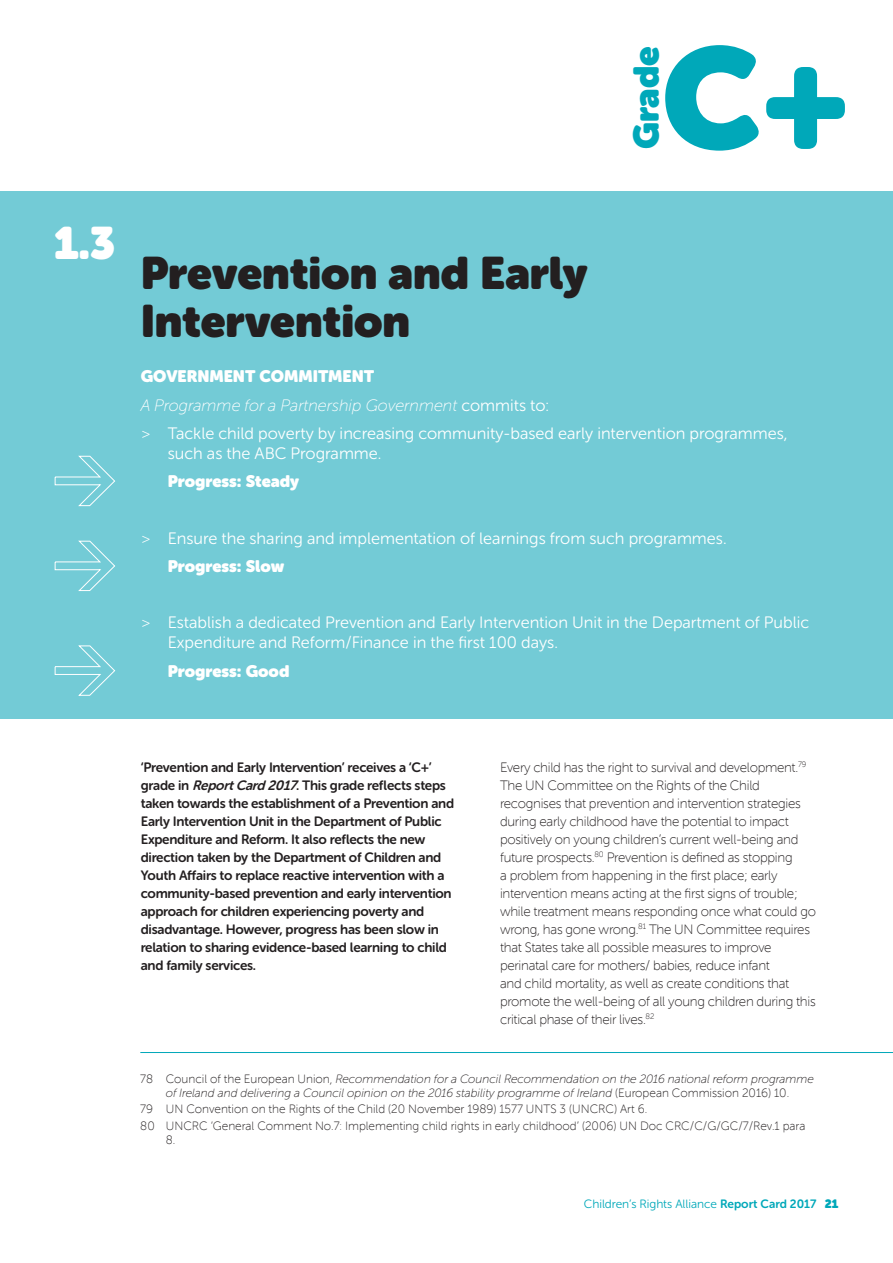
<style>
.page{position:relative;width:893px;height:1263px;background:#fff}
.page>*{position:absolute;margin:0;border:0;box-sizing:border-box;transform-origin:0 0}
.t1{font:142.05px "Museo Sans Rounded";color:#00a8b9}
.t2{font:45px/48px "Museo Sans Rounded";color:#231f20}
.t3{font:45px "Museo Sans Rounded";color:#fff}
.t4{font:35.4px "Museo Sans Rounded";letter-spacing:-.005em;color:#00a8b9}
.t5{font:16.5px/19.8px "Museo Sans Rounded 300";color:#fff}
.t6{font:16.5px "Museo Sans Rounded";color:#fff}
.t7{font:italic 16.5px "Museo Sans Rounded 100";color:#fff}
.t8{font:13.5px/18px "Museo Sans Rounded 100";letter-spacing:-.02em;color:#231f20}
.t9{font:13.5px/18px "Museo Sans Rounded 700";letter-spacing:-.02em;color:#231f20}
.t10{font:italic 12px/14.2px "Museo Sans Rounded 100";color:#231f20;text-align:center}
.t11{font:12px/16.4px "Museo Sans Rounded 100";color:#231f20}
.t12{font:12px "Museo Sans Rounded 300";color:#00a8b9}
.s1{font-family:"Museo Sans Rounded 300";font-style:normal}
.s2{font-family:"Museo Sans Rounded 100"}
.s3{font-style:italic}
.s4{font-style:normal}
.s5{font-family:"Museo Sans Rounded 700"}
.s6{font-family:"Museo Sans Rounded"}
</style>
<div class="page">
<div style="left:0;top:191px;width:893px;height:528px;background:#73cbd6"></div>
<svg style="left:54px;top:455px;width:61px;height:51px"></svg>
<svg style="left:54px;top:540px;width:61px;height:51px"></svg>
<svg style="left:54px;top:645px;width:62px;height:51px"></svg>
<hr style="left:140px;top:1052px;width:753px;height:1px;background:#00a8b9">
<h3 class="t4" style="left:626px;top:149px;width:104px;rotate:-90deg">Grade</h3>
<h1 class="t1" style="left:662px;top:17px;width:191px">C+</h1>
<h2 class="t3" style="left:54px;top:217px;width:63px">1.3</h2>
<h2 class="t2" style="left:141px;top:249px;width:448px">Prevention and Early<br>Intervention</h2>
<p class="t6" style="left:141px;top:367px;width:235px">GOVERNMENT COMMITMENT</p>
<p class="t7" style="left:141px;top:396px;width:410px">A Programme for a Partnership Government <span class="s1">commits to:</span></p>
<p class="t5" style="left:168px;top:423px;width:621px;text-indent:-27px"><span class="s2">&gt;</span> Tackle child poverty by increasing community-based early intervention programmes, such as the ABC Programme.</p>
<p class="t6" style="left:168px;top:472px;width:133px">Progress: Steady</p>
<p class="t5" style="left:141px;top:528px;width:587px"><span class="s2">&gt;</span> Ensure the sharing and implementation of learnings from such programmes.</p>
<p class="t6" style="left:168px;top:556px;width:118px">Progress: Slow</p>
<p class="t5" style="left:168px;top:613px;width:643px;text-indent:-27px"><span class="s2">&gt;</span> Establish a dedicated Prevention and Early Intervention U nit in the Department of Public<br>Expenditure and Reform/Finance in the first 100 days.</p>
<p class="t6" style="left:168px;top:661px;width:123px">Progress: Good</p>
<p class="t9" style="left:141px;top:758px;width:315px">‘Prevention and Early I ntervention’ receives a ‘C+’ grade in <span class="s3">ReportCard2017</span>. This grade reflects steps taken towards the establishment of a Prevention and Early I ntervention Unit in the Department of Public Expenditure and Reform. It also reflects the new direction taken by the Department of Children and Youth Affairs to replace reactive intervention with a community-based prevention and early intervention approach for children experiencing poverty and disadvantage. H owever, progress has been slow in relation to sharing evidence-based learning to child and family services.</p>
<p class="t8" style="left:500px;top:758px;width:317px">Every child has the right to survival and development.<sup>79<br></sup>The UN Committee on the Rights of the Child recognises that prevention and intervention strategies during early childhood have the potential to impact positively on young children’s current well-being and future prospects.<sup>80</sup> Prevention is defined as stopping<br>a problem from happening in the first place; early intervention means acting at the first signs of trouble; while treatment means responding once what could go wrong, has gone wrong.<sup>81</sup> The UN Committee requires that States take all possible measures to improve perinatal care for mothers/ babies, reduce infant<br>and child mortality, as well as create conditions that promote the well-being of all young children during this critical phase of their lives.<sup>82</sup></p>
<p class="t10" style="left:140px;top:1071px;width:675px"><span class="s4">78 Council of the European Union,</span> Recommendation for a Council Recommendation on the 2016 national reform programme of Ireland and delivering a Council opinion on the 2016 stability programme of Ireland <span class="s4">(European Commission 2016) 10.</span></p>
<p class="t11" style="left:140px;top:1101px;width:667px">79 UN Convention on the Rights of the Child (20 November 1989) 1577 UNTS 3 (UNCRC) Art 6.<br>80 UNCRC ‘General Comment No.7: Implementing child rights in early childhood’ (2006) UN Doc CRC/C/G/GC/7/Rev.1 para</p>
<p class="t11" style="left:166px;top:1132px;width:11px">8.</p>
<p class="t12" style="left:584px;top:1197px;width:256px">Children’s Rights Alliance <span class="s5">Report Card 2017</span> <span class="s6">21</span></p>
</div>
